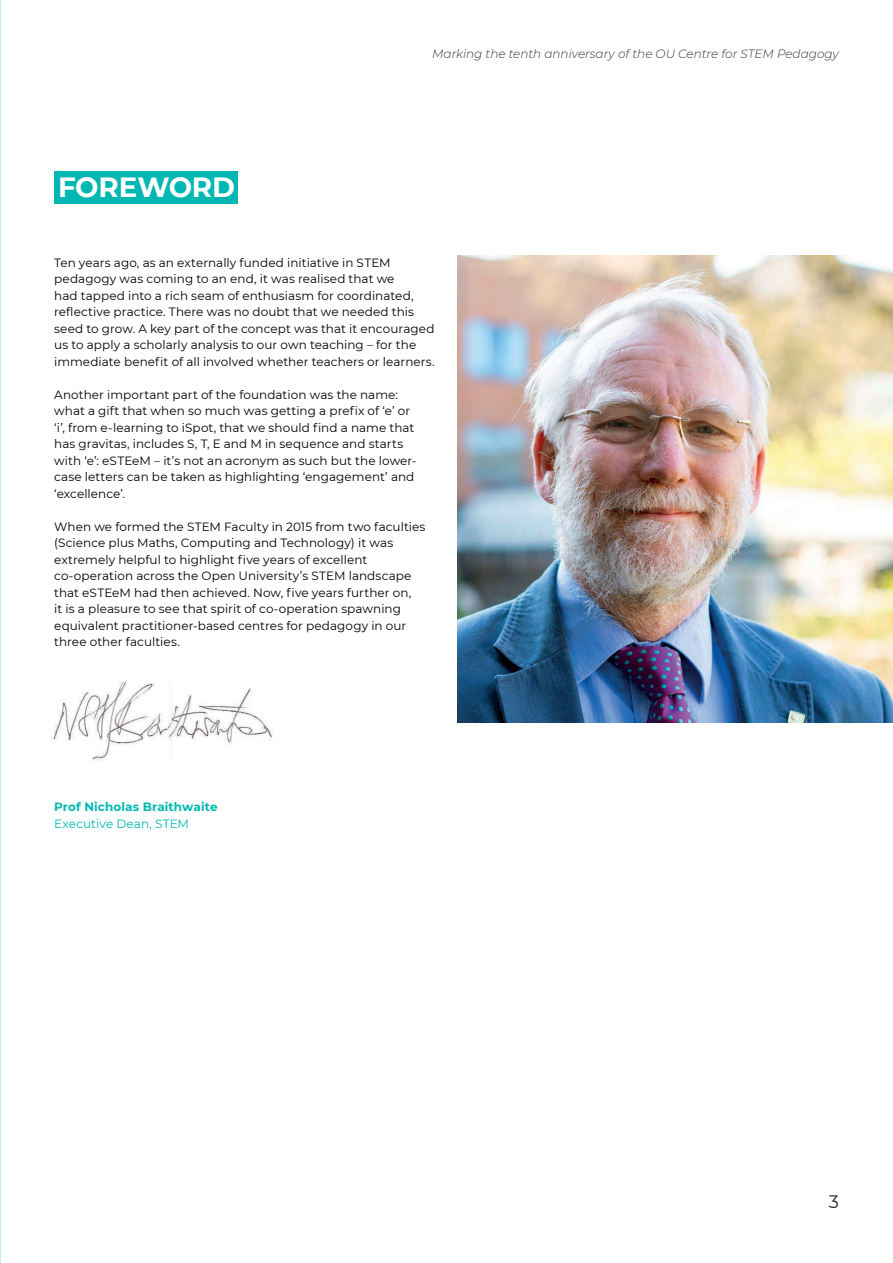
<style>
.page{position:relative;width:893px;height:1263px;background:#fff}
.page>*{position:absolute;margin:0;border:0;box-sizing:border-box;transform-origin:0 0}
.t1{font:700 27.75px "Montserrat";letter-spacing:-.005em;color:#fff}
.t2{font:18px "Montserrat";color:#231f20}
.t3{font:12px/16.5px "Montserrat";letter-spacing:.005em;color:#010101}
.t4{font:italic 300 12px "Montserrat";color:#393534}
.t5{font:700 12px "Montserrat";letter-spacing:.01em;color:#00b7b1}
.t6{font:12px "Montserrat";letter-spacing:.005em;color:#00b7b1}
</style>
<div class="page">
<svg style="left:0;top:278px;width:1px;height:710px"></svg>
<img style="left:457px;top:255px;width:436px;height:468px">
<div style="left:54px;top:171px;width:184px;height:32px;background:#00b7b1"></div>
<img style="left:52px;top:680px;width:221px;height:80px">
<h1 class="t1" style="left:58px;top:167px;width:179px">FOREWORD</h1>
<p class="t4" style="left:432px;top:46px;width:408px">Marking the tenth anniversary of the OU Centre for STEM Pedagogy</p>
<p class="t3" style="left:54px;top:254px;width:382px">Ten years ago, as an externally funded initiative in STEM pedagogy was coming to an end, it was realised that we<br>had tapped into a rich seam of enthusiasm for coordinated, reflective practice. There was no doubt that we needed this seed to grow. A key part of the concept was that it encouraged us to apply a scholarly analysis to our own teaching – for the immediate benefit of all involved whether teachers or learners.</p>
<p class="t3" style="left:54px;top:386px;width:364px">Another important part of the foundation was the name: what a gift that when so much was getting a prefix of ‘e’ or ‘i’, from e-learning to iSpot, that we should find a name that has gravitas, includes S, T, E and M in sequence and starts with ‘e’: eSTEeM – it’s not an acronym as such but the lower&shy;case letters can be taken as highlighting ‘engagement’ and ‘excellence’.</p>
<p class="t3" style="left:54px;top:518px;width:373px">When we formed the STEM Faculty in 2015 from two faculties (Science plus Maths, Computing and Technology) it was extremely helpful to highlight five years of excellent co-operation across the Open University’s STEM landscape that eSTEeM had then achieved. Now, five years further on,<br>it is a pleasure to see that spirit of co-operation spawning equivalent practitioner-based centres for pedagogy in our three other faculties.</p>
<p class="t5" style="left:54px;top:798px;width:165px">Prof Nicholas Braithwaite</p>
<p class="t6" style="left:54px;top:815px;width:136px">Executive Dean, STEM</p>
<h2 class="t2" style="left:829px;top:1189px;width:12px">3</h2>
</div>
